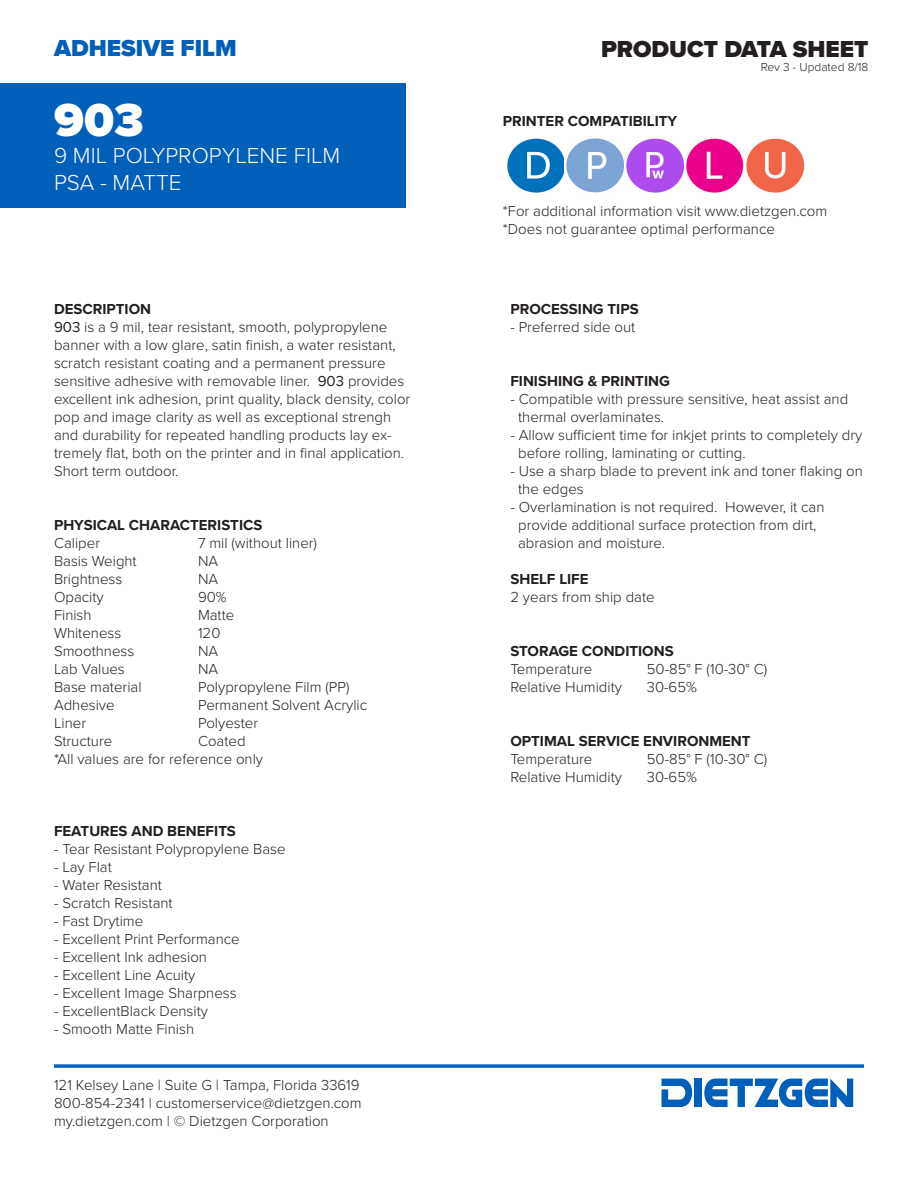
<style>
.page{position:relative;width:918px;height:1188px;background:#fff}
.page>*{position:absolute;margin:0;border:0;box-sizing:border-box;transform-origin:0 0}
.t1{font:900 48px "Proxima Nova";color:#fff}
.t2{font:900 24px "Proxima Nova";color:#231f20}
.t3{font:900 24px "Proxima Nova";color:#005fb9}
.t4{font:300 22.5px/27px "Proxima Nova";color:#fff}
.t5{font:300 15px/18px "Proxima Nova";color:#231f20}
.t6{font:700 15px "Proxima Nova";color:#231f20}
.t7{font:300 12px "Proxima Nova";color:#231f20}
.s1{font-weight:400}
</style>
<div class="page">
<svg style="left:662px;top:1079px;width:33px;height:28px"></svg>
<div style="left:695px;top:1079px;width:7px;height:28px;background:#005fb9"></div>
<svg style="left:704px;top:1079px;width:149px;height:28px"></svg>
<div style="left:0;top:83px;width:406px;height:124px;background:#005fb9"></div>
<hr style="left:54px;top:1065px;width:810px;height:3px;background:#005fb9">
<img style="left:507px;top:138px;width:298px;height:55px">
<p class="t3" style="left:54px;top:30px;width:184px">ADHESIVE FILM</p>
<p class="t1" style="left:54px;top:84px;width:91px">903</p>
<p class="t4" style="left:54px;top:141px;width:288px">9 MIL POLYPROPYLENE FILM<br>PSA - MATTE</p>
<p class="t6" style="left:54px;top:298px;width:99px">DESCRIPTION</p>
<p class="t5" style="left:54px;top:317px;width:358px"><span class="s1">903</span> is a 9 mil, tear resistant, smooth, polypropylene banner with a low glare, satin finish, a water resistant, scratch resistant coating and a permanent pressure sensitive adhesive with removable liner. <span class="s1">903</span> provides excellent ink adhesion, print quality, black density, color pop and image clarity as well as exceptional strengh and durability for repeated handling products lay ex&shy;tremely flat, both on the printer and in final application.<br>Short term outdoor.</p>
<p class="t6" style="left:54px;top:514px;width:210px">PHYSICAL CHARACTERISTICS</p>
<p class="t5" style="left:54px;top:533px;width:48px">Caliper</p>
<p class="t5" style="left:198px;top:533px;width:121px">7 mil (without liner)</p>
<p class="t5" style="left:54px;top:551px;width:84px">Basis Weight</p>
<p class="t5" style="left:198px;top:551px;width:22px">NA</p>
<p class="t5" style="left:54px;top:569px;width:70px">Brightness</p>
<p class="t5" style="left:198px;top:569px;width:22px">NA</p>
<p class="t5" style="left:54px;top:587px;width:51px">Opacity</p>
<p class="t5" style="left:198px;top:587px;width:30px">90%</p>
<p class="t5" style="left:54px;top:605px;width:39px">Finish</p>
<p class="t5" style="left:198px;top:605px;width:38px">Matte</p>
<p class="t5" style="left:54px;top:623px;width:69px">Whiteness</p>
<p class="t5" style="left:198px;top:623px;width:24px">120</p>
<p class="t5" style="left:54px;top:641px;width:82px">Smoothness</p>
<p class="t5" style="left:198px;top:641px;width:22px">NA</p>
<p class="t5" style="left:54px;top:659px;width:72px">Lab Values</p>
<p class="t5" style="left:198px;top:659px;width:22px">NA</p>
<p class="t5" style="left:54px;top:677px;width:89px">Base material</p>
<p class="t5" style="left:198px;top:677px;width:153px">Polypropylene Film (PP)</p>
<p class="t5" style="left:54px;top:695px;width:62px">Adhesive</p>
<p class="t5" style="left:198px;top:695px;width:171px">Permanent Solvent Acrylic</p>
<p class="t5" style="left:54px;top:713px;width:34px">Liner</p>
<p class="t5" style="left:198px;top:713px;width:62px">Polyester</p>
<p class="t5" style="left:54px;top:731px;width:60px">Structure</p>
<p class="t5" style="left:198px;top:731px;width:49px">Coated</p>
<p class="t5" style="left:54px;top:749px;width:211px">*All values are for reference only</p>
<p class="t6" style="left:54px;top:820px;width:183px">FEATURES AND BENEFITS</p>
<p class="t5" style="left:54px;top:839px;width:233px">- Tear Resistant Polypropylene Base</p>
<p class="t5" style="left:54px;top:857px;width:59px">- Lay Flat</p>
<p class="t5" style="left:54px;top:875px;width:109px">- Water Resistant</p>
<p class="t5" style="left:54px;top:893px;width:120px">- Scratch Resistant</p>
<p class="t5" style="left:54px;top:911px;width:91px">- Fast Drytime</p>
<p class="t5" style="left:54px;top:929px;width:187px">- Excellent Print Performance</p>
<p class="t5" style="left:54px;top:947px;width:155px">- Excellent Ink adhesion</p>
<p class="t5" style="left:54px;top:965px;width:143px">- Excellent Line Acuity</p>
<p class="t5" style="left:54px;top:983px;width:184px">- Excellent Image Sharpness</p>
<p class="t5" style="left:54px;top:1001px;width:156px">- ExcellentBlack Density</p>
<p class="t5" style="left:54px;top:1019px;width:142px">- Smooth Matte Finish</p>
<p class="t5" style="left:54px;top:1075px;width:309px">121 Kelsey Lane | Suite G | Tampa, Florida 33619<br>800-854-2341 | customerservice@dietzgen.com my.dietzgen.com | © Dietzgen Corporation</p>
<h2 class="t2" style="left:601px;top:31px;width:269px">PRODUCT DATA SHEET</h2>
<p class="t7" style="left:761px;top:58px;width:109px">Rev 3 - Updated 8/18</p>
<p class="t6" style="left:503px;top:110px;width:176px">PRINTER COMPATIBILITY</p>
<p class="t5" style="left:503px;top:201px;width:326px">*For additional information visit www.dietzgen.com</p>
<p class="t5" style="left:503px;top:219px;width:274px">*Does not guarantee optimal performance</p>
<p class="t6" style="left:510px;top:298px;width:130px">PROCESSING TIPS</p>
<p class="t5" style="left:510px;top:317px;width:126px">- Preferred side out</p>
<p class="t6" style="left:510px;top:370px;width:161px">FINISHING &amp; PRINTING</p>
<p class="t5" style="left:510px;top:389px;width:339px">- Compatible with pressure sensitive, heat assist and</p>
<p class="t5" style="left:518px;top:407px;width:148px">thermal overlaminates.</p>
<p class="t5" style="left:510px;top:425px;width:354px">- Allow sufficient time for inkjet prints to completely dry</p>
<p class="t5" style="left:518px;top:443px;width:229px">before rolling, laminating or cutting.</p>
<p class="t5" style="left:510px;top:461px;width:354px">- Use a sharp blade to prevent ink and toner flaking on</p>
<p class="t5" style="left:518px;top:479px;width:67px">the edges</p>
<p class="t5" style="left:510px;top:497px;width:316px">- Overlamination is not required. However, it can</p>
<p class="t5" style="left:518px;top:515px;width:300px">provide additional surface protection from dirt, abrasion and moisture.</p>
<p class="t6" style="left:510px;top:568px;width:80px">SHELF LIFE</p>
<p class="t5" style="left:510px;top:587px;width:146px">2 years from ship date</p>
<p class="t6" style="left:510px;top:640px;width:165px">STORAGE CONDITIONS</p>
<p class="t5" style="left:510px;top:659px;width:84px">Temperature</p>
<p class="t5" style="left:647px;top:659px;width:122px">50-85° F (10-30° C)</p>
<p class="t5" style="left:510px;top:677px;width:113px">Relative Humidity</p>
<p class="t5" style="left:647px;top:677px;width:52px">30-65%</p>
<p class="t6" style="left:510px;top:730px;width:242px">OPTIMAL SERVICE ENVIRONMENT</p>
<p class="t5" style="left:510px;top:749px;width:84px">Temperature</p>
<p class="t5" style="left:647px;top:749px;width:122px">50-85° F (10-30° C)</p>
<p class="t5" style="left:510px;top:767px;width:113px">Relative Humidity</p>
<p class="t5" style="left:647px;top:767px;width:52px">30-65%</p>
</div>
